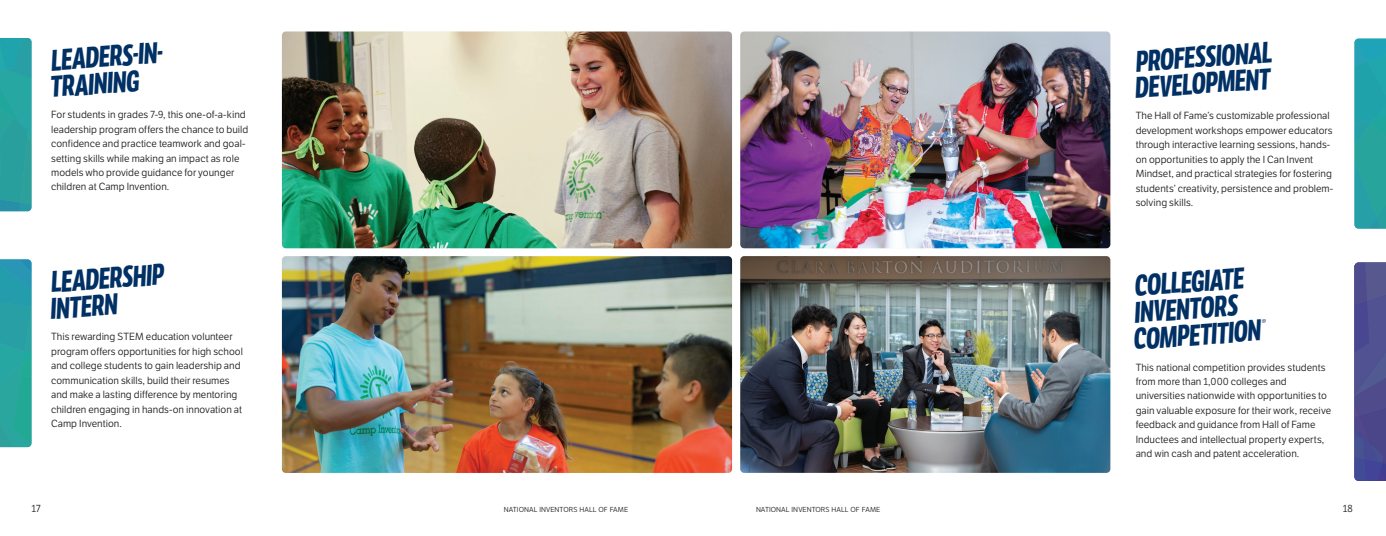
<style>
.page{position:relative;width:1386px;height:536px;background:#fff}
.page>*{position:absolute;margin:0;border:0;box-sizing:border-box;transform-origin:0 0}
.t1{font:700 28.88px/26.6px "LFT Etica Compressed";color:#003064}
.t2{font:10.06px/14.4px "LFT Etica";color:#231f20}
.t3{font:10.06px "LFT Etica";color:#231f20}
.t4{font:7.09px "LFT Etica";letter-spacing:.01em;color:#231f20}
</style>
<div class="page">
<svg style="left:0;top:38px;width:32px;height:173px;background:#29a1a2"></svg>
<svg style="left:0;top:259px;width:32px;height:188px;background:#28a3a3"></svg>
<img style="left:282px;top:32px;width:450px;height:216px">
<img style="left:282px;top:256px;width:450px;height:216px">
<svg style="left:1354px;top:262px;width:32px;height:218px;background:#4d4e8f"></svg>
<svg style="left:1354px;top:39px;width:32px;height:189px;background:#26a3a7"></svg>
<img style="left:740px;top:256px;width:370px;height:216px">
<img style="left:740px;top:32px;width:370px;height:216px">
<p class="t1" style="left:47px;top:48px;width:125px;rotate:-4deg">LEADERS-IN-<br>TRAINING</p>
<p class="t2" style="left:51px;top:108px;width:199px">For students in grades 7-9, this one-of-a-kind leadership program offers the chance to build confidence and practice teamwork and goal&shy;setting skills while making an impact as role models who provide guidance for younger children at Camp Invention.</p>
<p class="t1" style="left:47px;top:269px;width:117px;rotate:-4deg">LEADERSHIP<br>INTERN</p>
<p class="t2" style="left:51px;top:329px;width:193px">This rewarding STEM education volunteer program offers opportunities for high school and college students to gain leadership and communication skills, build their resumes and make a lasting difference by mentoring children engaging in hands-on innovation at Camp Invention.</p>
<p class="t1" style="left:1132px;top:49px;width:141px;rotate:-4deg">PROFESSIONAL<br>DEVELOPMENT</p>
<p class="t2" style="left:1136px;top:109px;width:199px">The Hall of Fame’s customizable professional development workshops empower educators through interactive learning sessions, hands&shy;on opportunities to apply the I Can Invent Mindset, and practical strategies for fostering students’ creativity, persistence and problem&shy;solving skills.</p>
<p class="t1" style="left:1128px;top:273px;width:129px;rotate:-4deg">COLLEGIATE<br>INVENTORS<br>COMPETITION</p>
<p class="t2" style="left:1136px;top:360px;width:197px">This national competition provides students from more than 1,000 colleges and universities nationwide with opportunities to gain valuable exposure for their work, receive feedback and guidance from Hall of Fame Inductees and intellectual property experts, and win cash and patent acceleration.</p>
<p class="t3" style="left:32px;top:502px;width:11px">17</p>
<p class="t4" style="left:504px;top:505px;width:126px">NATIONAL INVENTORS HALL OF FAME</p>
<p class="t4" style="left:756px;top:505px;width:126px">NATIONAL INVENTORS HALL OF FAME</p>
<p class="t3" style="left:1343px;top:502px;width:12px">18</p>
</div>
